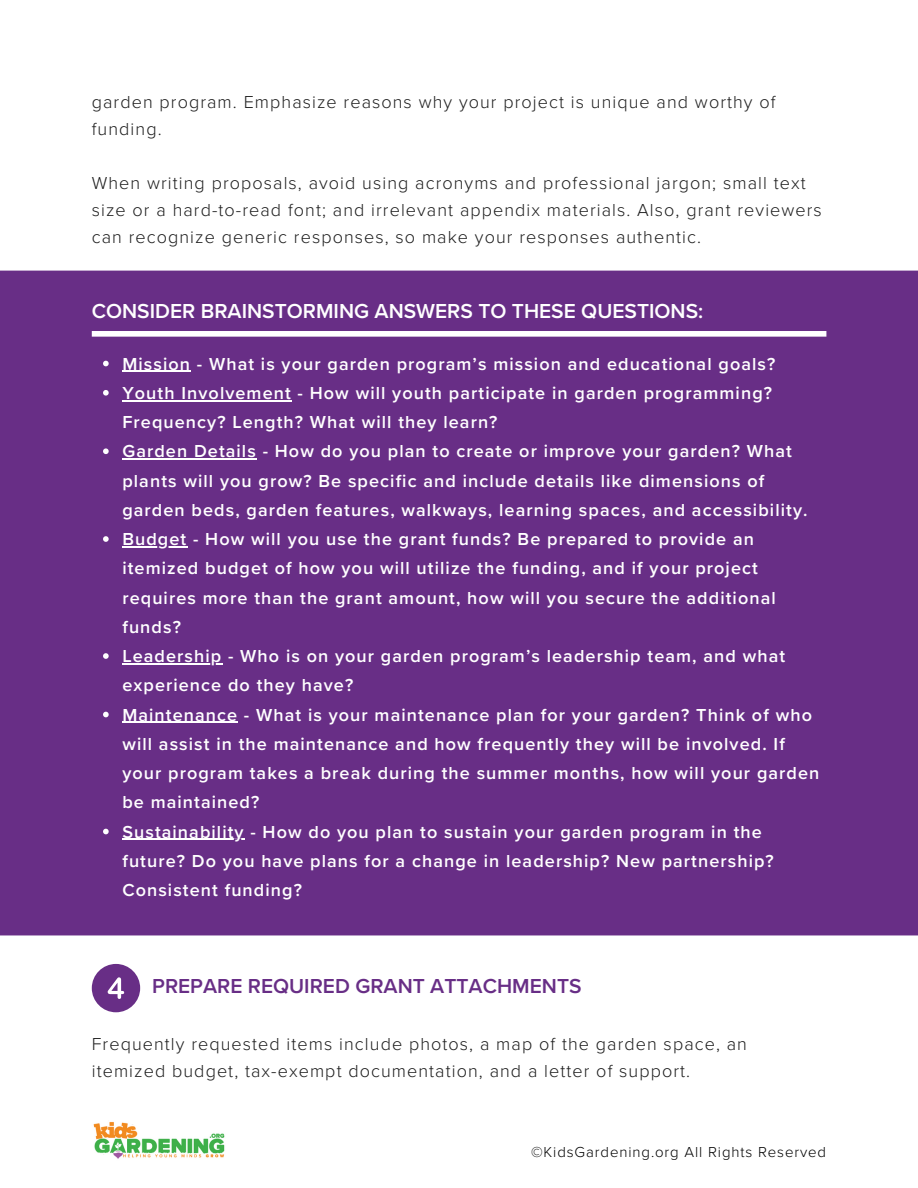
<style>
.page{position:relative;width:918px;height:1188px;background:#fff}
.page>*{position:absolute;margin:0;border:0;box-sizing:border-box;transform-origin:0 0}
.t1{font:600 21px "Proxima Nova";color:#fff}
.t2{font:600 21px "Proxima Nova";color:#682e86}
.t3{font:600 18px/29.2px "Proxima Nova";letter-spacing:.06em;color:#fff}
.t4{font:300 18px/27px "Proxima Nova";letter-spacing:.06em;color:#1e1e1e}
.t5{font:300 15px "Proxima Nova";letter-spacing:.06em;color:#000}
</style>
<div class="page">
<div style="left:0;top:271px;width:918px;height:664px;background:#682e86"></div>
<div style="left:92px;top:964px;width:48px;height:48px;background:#682e86;border-radius:50%"></div>
<svg style="left:108px;top:977px;width:16px;height:22px"></svg>
<svg style="left:103px;top:361px;width:6px;height:5px"></svg>
<hr style="left:122px;top:371px;width:69px;height:1px;background:#fff">
<svg style="left:103px;top:390px;width:6px;height:6px"></svg>
<hr style="left:122px;top:400px;width:170px;height:1px;background:#fff">
<svg style="left:103px;top:448px;width:6px;height:6px"></svg>
<hr style="left:122px;top:459px;width:135px;height:1px;background:#fff">
<svg style="left:103px;top:536px;width:6px;height:6px"></svg>
<hr style="left:122px;top:546px;width:65px;height:1px;background:#fff">
<svg style="left:103px;top:653px;width:6px;height:6px"></svg>
<hr style="left:122px;top:663px;width:100px;height:1px;background:#fff">
<svg style="left:103px;top:712px;width:6px;height:5px"></svg>
<hr style="left:122px;top:722px;width:116px;height:1px;background:#fff">
<svg style="left:103px;top:829px;width:6px;height:5px"></svg>
<hr style="left:122px;top:839px;width:123px;height:1px;background:#fff">
<div style="left:92px;top:331px;width:734px;height:6px;background:#fff"></div>
<img style="left:93px;top:1121px;width:132px;height:38px">
<p class="t4" style="left:92px;top:89px;width:685px">garden program. Emphasize reasons why your project is unique and worthy of funding.</p>
<p class="t4" style="left:92px;top:170px;width:732px">When writing proposals, avoid using acronyms and professional jargon; small text size or a hard-to-read font; and irrelevant appendix materials. Also, grant reviewers can recognize generic responses, so make your responses authentic.</p>
<p class="t1" style="left:92px;top:299px;width:613px">CONSIDER BRAINSTORMING ANSWERS TO THESE QUESTIONS:</p>
<p class="t3" style="left:122px;top:349px;width:699px">Mission - What is your garden program’s mission and educational goals?<br>Youth Involvement - How will youth participate in garden programming?<br>Frequency? Length? What will they learn?<br>Garden Details - How do you plan to create or improve your garden? What plants will you grow? Be specific and include details like dimensions of garden beds, garden features, walkways, learning spaces, and accessibility.<br>Budget - How will you use the grant funds? Be prepared to provide an itemized budget of how you will utilize the funding, and if your project requires more than the grant amount, how will you secure the additional funds?<br>Leadership - Who is on your garden program’s leadership team, and what experience do they have?<br>Maintenance - What is your maintenance plan for your garden? Think of who will assist in the maintenance and how frequently they will be involved. If your program takes a break during the summer months, how will your garden be maintained?<br>Sustainability - How do you plan to sustain your garden program in the future? Do you have plans for a change in leadership? New partnership?<br>Consistent funding?</p>
<p class="t2" style="left:152px;top:974px;width:431px">PREPARE REQUIRED GRANT ATTACHMENTS</p>
<p class="t4" style="left:92px;top:1031px;width:657px">Frequently requested items include photos, a map of the garden space, an itemized budget, tax-exempt documentation, and a letter of support.</p>
<p class="t5" style="left:531px;top:1143px;width:297px">©KidsGardening.org All Rights Reserved</p>
</div>
